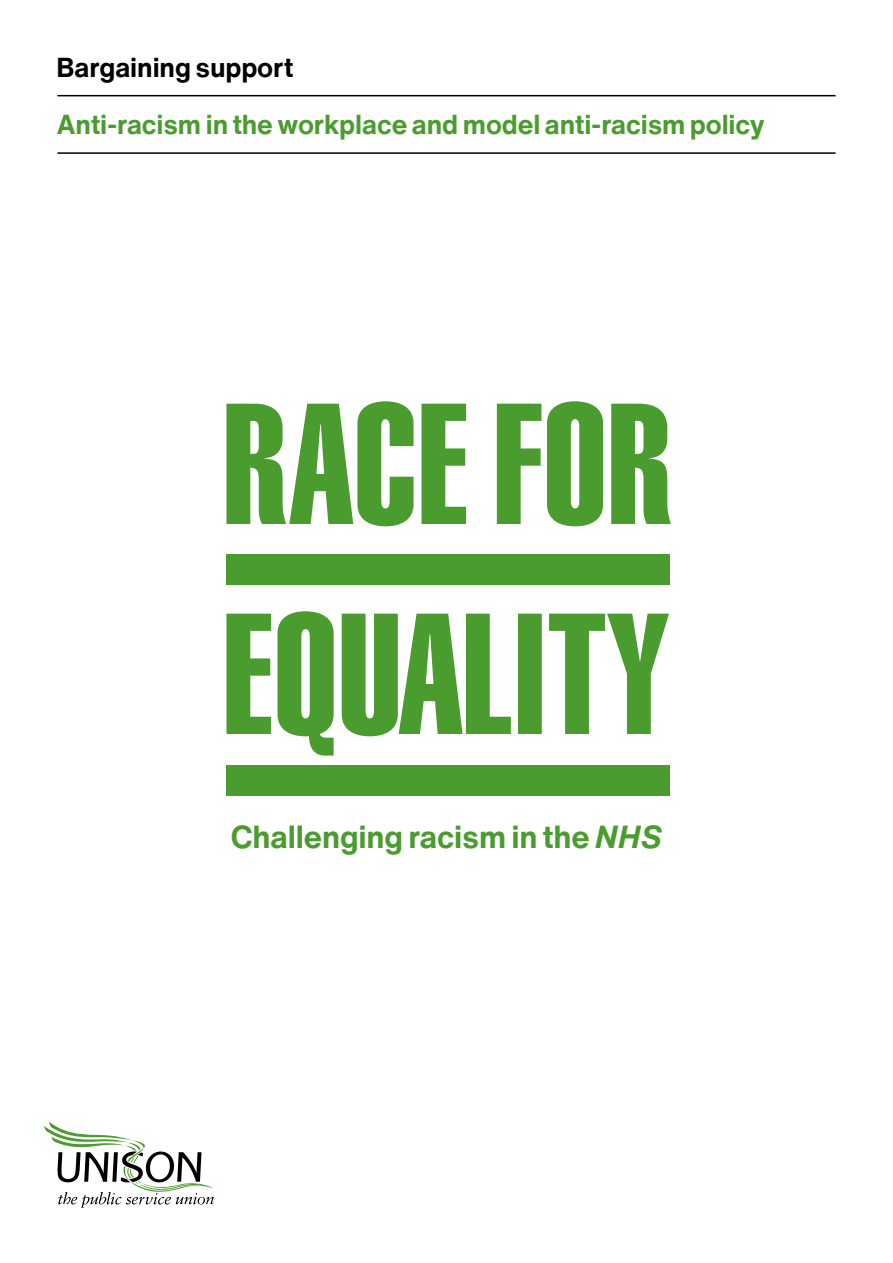
<style>
.page{position:relative;width:893px;height:1263px;background:#fff}
.page>*{position:absolute;margin:0;border:0;box-sizing:border-box;transform-origin:0 0}
.t1{font:700 31.35px "Helvetica Now Text";letter-spacing:-.005em;color:#4a9c2f}
.t2{font:700 27px "Helvetica Now Text";letter-spacing:-.005em;color:#4a9c2f}
.t3{font:700 27px "Helvetica Now Text";letter-spacing:-.005em;color:#000}
.s1{font-style:italic}
</style>
<div class="page">
<svg style="left:44px;top:1121px;width:170px;height:87px"></svg>
<hr style="left:57px;top:95px;width:779px;height:1px;background:#000">
<hr style="left:57px;top:152px;width:779px;height:2px;background:#000">
<div style="left:226px;top:554px;width:443px;height:30px;background:#4a9c2f"></div>
<div style="left:226px;top:765px;width:443px;height:30px;background:#4a9c2f"></div>
<svg style="left:226px;top:611px;width:443px;height:145px;fill:#4a9c2f"></svg>
<svg style="left:226px;top:401px;width:445px;height:125px;fill:#4a9c2f"></svg>
<p class="t3" style="left:56px;top:47px;width:238px">Bargaining support</p>
<p class="t2" style="left:56px;top:104px;width:710px">Anti-racism in the workplace and model anti-racism policy</p>
<p class="t1" style="left:231px;top:813px;width:433px">Challenging racism in the <span class="s1">NHS</span></p>
</div>
